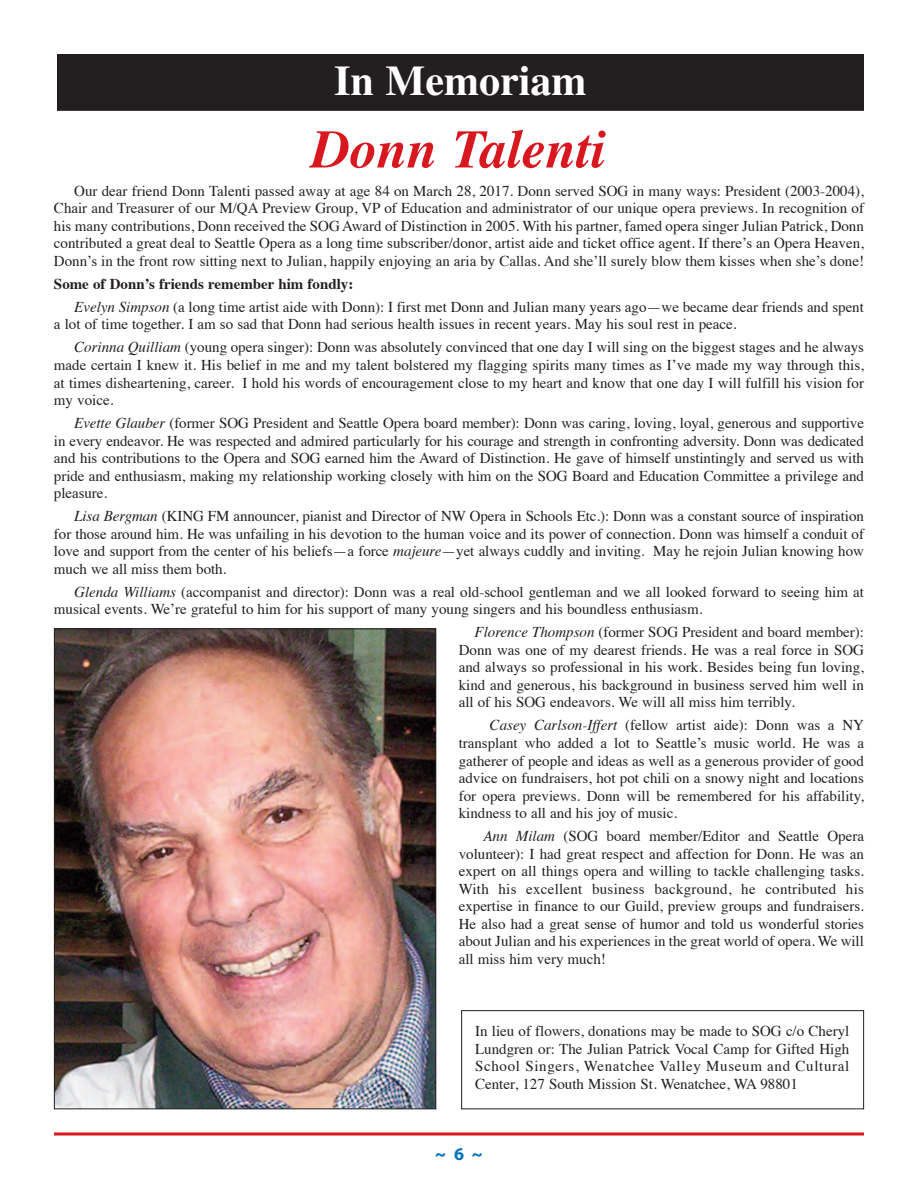
<style>
.page{position:relative;width:918px;height:1188px;background:#fff}
.page>*{position:absolute;margin:0;border:0;box-sizing:border-box;transform-origin:0 0}
.t1{font:italic 700 54px "Times";color:#d8171f}
.t2{font:700 42.15px "Times";color:#fff}
.t3{font:700 18px "Myriad";color:#0072bc}
.t4{font:15px/17.5px "Times";color:#231f20;text-align:justify}
.s1{font-weight:700}
.s2{font-style:italic}
</style>
<div class="page">
<svg style="left:54px;top:1132px;width:810px;height:4px;background:#e15056"></svg>
<div style="left:60px;top:57px;width:801px;height:51px;background:#231f20"></div>
<div style="left:57px;top:54px;width:807px;height:57px;border:3px solid #231f20"></div>
<img style="left:56px;top:630px;width:378px;height:477px">
<div style="left:461px;top:1010px;width:403px;height:99px;border:1px solid #231f20"></div>
<h2 class="t2" style="left:334px;top:67px;width:254px">In Memoriam</h2>
<h1 class="t1" style="left:312px;top:130px;width:296px">Donn Talenti</h1>
<p class="t4" style="left:54px;top:183px;width:812px;text-indent:20px">Our dear friend Donn Talenti passed away at age 84 on March 28, 2017. Donn served SOG in many ways: President (2003-2004), Chair and Treasurer of our M/QA Preview Group, VP of Education and administrator of our unique opera previews. In recognition of his many contributions, Donn received the SOG Award of Distinction in 2005. With his partner, famed opera singer Julian Patrick, Donn contributed a great deal to Seattle Opera as a long time subscriber/donor, artist aide and ticket office agent. If there’s an Opera Heaven, Donn’s in the front row sitting next to Julian, happily enjoying an aria by Callas. And she’ll surely blow them kisses when she’s done!</p>
<p class="t4" style="left:74px;top:274px;width:791px;line-height:23px;text-indent:-20px"><span class="s1">Some of Donn’s friends remember him fondly:<br></span><span class="s2">Evelyn Simpson</span> (a long time artist aide with Donn): I first met Donn and Julian many years ago—we became dear friends and spent</p>
<p class="t4" style="left:74px;top:314px;width:791px;line-height:23px;text-indent:-20px">a lot of time together. I am so sad that Donn had serious health issues in recent years. May his soul rest in peace.<br><span class="s2">Corinna Quilliam</span> (young opera singer): Donn was absolutely convinced that one day I will sing on the biggest stages and he always</p>
<p class="t4" style="left:54px;top:357px;width:812px">made certain I knew it. His belief in me and my talent bolstered my flagging spirits many times as I’ve made my way through this, at times disheartening, career. I hold his words of encouragement close to my heart and know that one day I will fulfill his vision for my voice.</p>
<p class="t4" style="left:54px;top:416px;width:812px;text-indent:20px"><span class="s2">Evette Glauber</span> (former SOG President and Seattle Opera board member): Donn was caring, loving, loyal, generous and supportive in every endeavor. He was respected and admired particularly for his courage and strength in confronting adversity. Donn was dedicated and his contributions to the Opera and SOG earned him the Award of Distinction. He gave of himself unstintingly and served us with pride and enthusiasm, making my relationship working closely with him on the SOG Board and Education Committee a privilege and pleasure.</p>
<p class="t4" style="left:54px;top:509px;width:812px;text-indent:20px"><span class="s2">Lisa Bergman</span> (KING FM announcer, pianist and Director of NW Opera in Schools Etc.): Donn was a constant source of inspiration for those around him. He was unfailing in his devotion to the human voice and its power of connection. Donn was himself a conduit of love and support from the center of his beliefs—a force <span class="s2">majeure</span>—yet always cuddly and inviting. May he rejoin Julian knowing how much we all miss them both.</p>
<p class="t4" style="left:54px;top:584px;width:812px;text-indent:20px"><span class="s2">Glenda Williams</span> (accompanist and director): Donn was a real old-school gentleman and we all looked forward to seeing him at musical events. We’re grateful to him for his support of many young singers and his boundless enthusiasm.</p>
<p class="t4" style="left:459px;top:625px;width:407px;text-indent:16px"><span class="s2">Florence Thompson</span> (former SOG President and board member):<br>Donn was one of my dearest friends. He was a real force in SOG and always so professional in his work. Besides being fun loving, kind and generous, his background in business served him well in all of his SOG endeavors. We will all miss him terribly.</p>
<p class="t4" style="left:459px;top:718px;width:407px;text-indent:31px"><span class="s2">Casey Carlson-Iffert</span> (fellow artist aide): Donn was a NY transplant who added a lot to Seattle’s music world. He was a gatherer of people and ideas as well as a generous provider of good advice on fundraisers, hot pot chili on a snowy night and locations for opera previews. Donn will be remembered for his affability, kindness to all and his joy of music.</p>
<p class="t4" style="left:459px;top:829px;width:407px;text-indent:25px"><span class="s2">Ann Milam</span> (SOG board member/Editor and Seattle Opera volunteer): I had great respect and affection for Donn. He was an expert on all things opera and willing to tackle challenging tasks.<br>With his excellent business background, he contributed his expertise in finance to our Guild, preview groups and fundraisers.<br>He also had a great sense of humor and told us wonderful stories about Julian and his experiences in the great world of opera. We will all miss him very much!</p>
<p class="t4" style="left:475px;top:1024px;width:376px">In lieu of flowers, donations may be made to SOG c/o Cheryl Lundgren or: The Julian Patrick Vocal Camp for Gifted High School Singers, Wenatchee Valley Museum and Cultural Center, 127 South Mission St. Wenatchee, WA 98801</p>
<p class="t3" style="left:435px;top:1147px;width:49px">~6~</p>
</div>
